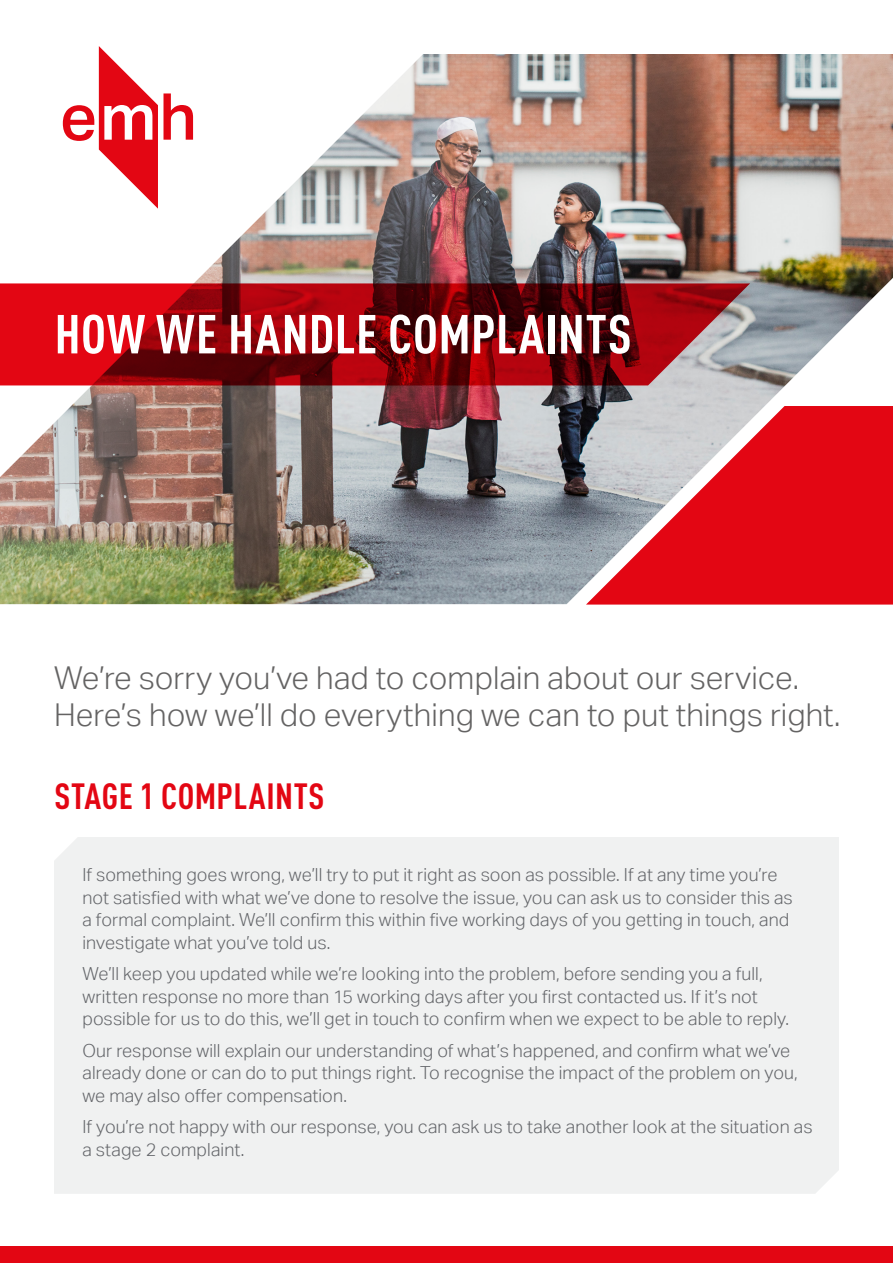
<style>
.page{position:relative;width:893px;height:1263px;background:#fff}
.page>*{position:absolute;margin:0;border:0;box-sizing:border-box;transform-origin:0 0}
.t1{font:700 condensed 54px "DIN Pro";letter-spacing:.015em;color:#fff}
.t2{font:700 condensed 36px "DIN Pro";letter-spacing:.015em;color:#e30613}
.t3{font:300 31.5px/37.5px "Aktiv Grotesk";color:#646363}
.t4{font:300 18px/22.5px "Aktiv Grotesk";letter-spacing:.005em;color:#636569}
</style>
<div class="page">
<div style="left:54px;top:837px;width:785px;height:357px;background:#f0f1f1"></div>
<img style="left:0;top:54px;width:893px;height:550px">
<svg style="left:63px;top:46px;width:130px;height:163px"></svg>
<div style="left:0;top:1246px;width:893px;height:17px;background:#e30613"></div>
<h1 class="t1" style="left:55px;top:293px;width:579px">HOW WE HANDLE COMPLAINTS</h1>
<h3 class="t3" style="left:54px;top:659px;width:788px">We’re sorry you’ve had to complain about our service.<br>Here’s how we’ll do everything we can to put things right.</h3>
<h2 class="t2" style="left:54px;top:769px;width:272px">STAGE 1 COMPLAINTS</h2>
<p class="t4" style="left:82px;top:864px;width:712px">If something goes wrong, we’ll try to put it right as soon as possible. If at any time you’re not satisfied with what we’ve done to resolve the issue, you can ask us to consider this as a formal complaint. We’ll confirm this within five working days of you getting in touch, and investigate what you’ve told us.</p>
<p class="t4" style="left:82px;top:963px;width:708px">We’ll keep you updated while we’re looking into the problem, before sending you a full, written response no more than 15 working days after you first contacted us. If it’s not possible for us to do this, we’ll get in touch to confirm when we expect to be able to reply.</p>
<p class="t4" style="left:82px;top:1039px;width:717px">Our response will explain our understanding of what’s happened, and confirm what we’ve already done or can do to put things right. To recognise the impact of the problem on you, we may also offer compensation.</p>
<p class="t4" style="left:82px;top:1116px;width:732px">If you’re not happy with our response, you can ask us to take another look at the situation as a stage 2 complaint.</p>
</div>
